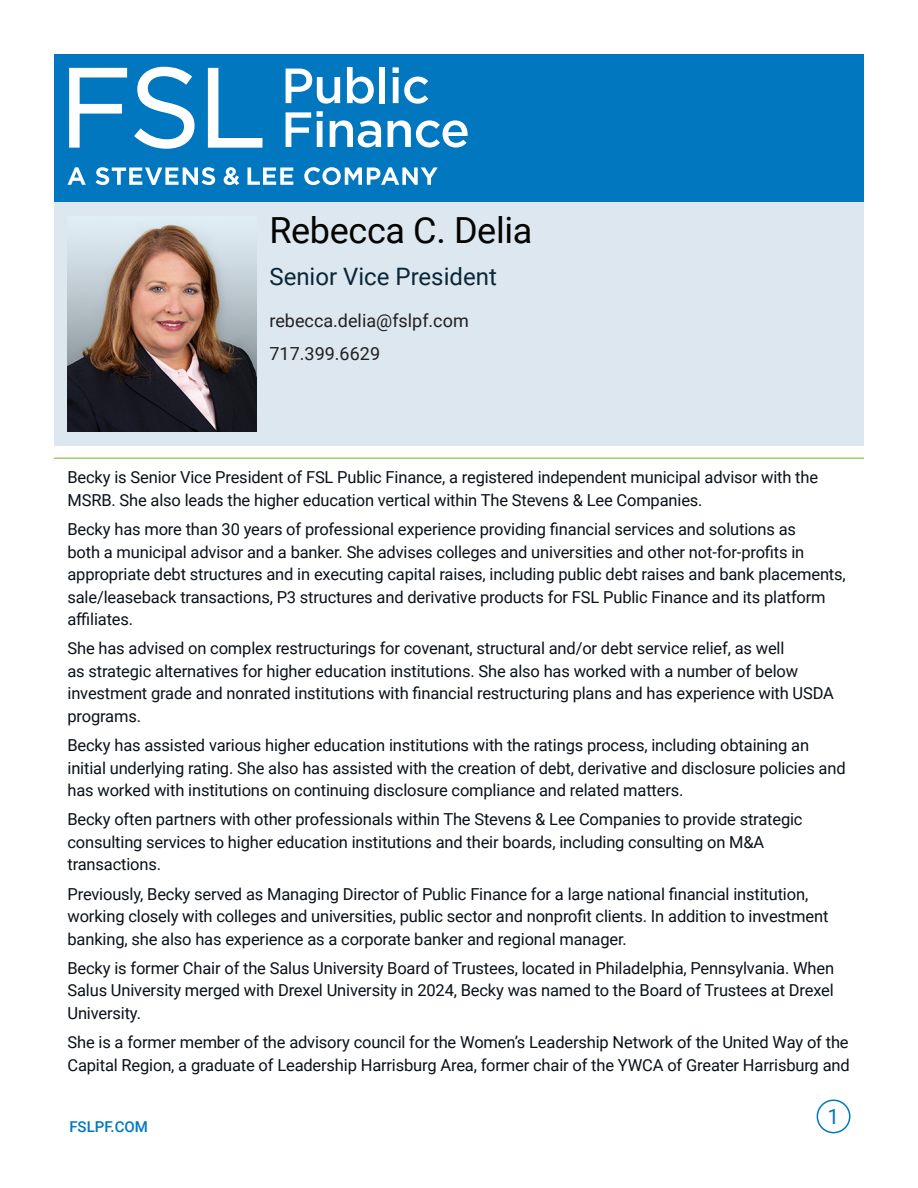
<style>
.page{position:relative;width:918px;height:1188px;background:#fff}
.page>*{position:absolute;margin:0;border:0;box-sizing:border-box;transform-origin:0 0}
.Atty_Name_Large{font:36px "Roboto";letter-spacing:-.01em;color:#040503}
.Atty_Title{font:24px "Roboto";color:#0a2639}
.t1{font:21px "Roboto";color:#0077bf}
.Atty_Info{font:18px "Roboto";color:#231f20}
.Main_Text{font:16.5px/22.5px "Roboto";letter-spacing:-.01em;color:#0b1119}
.t2{font:500 15px "Roboto";color:#0077bf}
</style>
<div class="page">
<div style="left:817px;top:1099px;width:34px;height:34px;border:2px solid #0077bf;border-radius:50%"></div>
<div style="left:54px;top:54px;width:810px;height:150px;background:#0077bf"></div>
<svg style="left:67px;top:167px;width:19px;height:18px"></svg>
<svg style="left:96px;top:167px;width:119px;height:18px"></svg>
<svg style="left:224px;top:167px;width:15px;height:18px"></svg>
<svg style="left:248px;top:168px;width:45px;height:17px"></svg>
<svg style="left:304px;top:167px;width:134px;height:18px"></svg>
<svg style="left:69px;top:68px;width:58px;height:80px"></svg>
<svg style="left:134px;top:67px;width:61px;height:82px"></svg>
<svg style="left:208px;top:68px;width:54px;height:80px"></svg>
<svg style="left:286px;top:69px;width:54px;height:35px"></svg>
<svg style="left:347px;top:67px;width:27px;height:37px"></svg>
<div style="left:380px;top:67px;width:5px;height:36px;background:#fff"></div>
<svg style="left:393px;top:67px;width:35px;height:37px"></svg>
<svg style="left:286px;top:112px;width:25px;height:35px"></svg>
<svg style="left:317px;top:111px;width:6px;height:36px"></svg>
<svg style="left:330px;top:120px;width:51px;height:27px"></svg>
<svg style="left:388px;top:120px;width:80px;height:28px"></svg>
<div style="left:54px;top:202px;width:810px;height:244px;background:#dce7ef"></div>
<hr style="left:54px;top:458px;width:810px;height:1px;background:#a2cf5f">
<img style="left:68px;top:224px;width:188px;height:208px">
<p class="Atty_Name_Large" style="left:269px;top:205px;width:264px">Rebecca C. Delia</p>
<p class="Atty_Title" style="left:269px;top:260px;width:229px">Senior Vice President</p>
<p class="Atty_Info" style="left:269px;top:308px;width:201px">rebecca.delia@fslpf.com</p>
<p class="Atty_Info" style="left:269px;top:341px;width:112px">717.399.6629</p>
<p class="Main_Text" style="left:68px;top:466px;width:752px">Becky is Senior Vice President of FSL Public Finance, a registered independent municipal advisor with the<br>MSRB. She also leads the higher education vertical within The Stevens &amp; Lee Companies.</p>
<p class="Main_Text" style="left:68px;top:517px;width:780px">Becky has more than 30 years of professional experience providing financial services and solutions as<br>both a municipal advisor and a banker. She advises colleges and universities and other not-for-profits in appropriate debt structures and in executing capital raises, including public debt raises and bank placements, sale/leaseback transactions, P3 structures and derivative products for FSL Public Finance and its platform affiliates.</p>
<p class="Main_Text" style="left:68px;top:637px;width:768px">She has advised on complex restructurings for covenant, structural and/or debt service relief, as well<br>as strategic alternatives for higher education institutions. She also has worked with a number of below investment grade and nonrated institutions with financial restructuring plans and has experience with USDA programs.</p>
<p class="Main_Text" style="left:68px;top:733px;width:780px">Becky has assisted various higher education institutions with the ratings process, including obtaining an initial underlying rating. She also has assisted with the creation of debt, derivative and disclosure policies and has worked with institutions on continuing disclosure compliance and related matters.</p>
<p class="Main_Text" style="left:68px;top:808px;width:737px">Becky often partners with other professionals within The Stevens &amp; Lee Companies to provide strategic consulting services to higher education institutions and their boards, including consulting on M&amp;A transactions.</p>
<p class="Main_Text" style="left:68px;top:882px;width:762px">Previously, Becky served as Managing Director of Public Finance for a large national financial institution, working closely with colleges and universities, public sector and nonprofit clients. In addition to investment banking, she also has experience as a corporate banker and regional manager.</p>
<p class="Main_Text" style="left:68px;top:956px;width:768px;text-align:justify">Becky is former Chair of the Salus University Board of Trustees, located in Philadelphia, Pennsylvania. When Salus University merged with Drexel University in 2024, Becky was named to the Board of Trustees at Drexel University.</p>
<p class="Main_Text" style="left:68px;top:1030px;width:784px">She is a former member of the advisory council for the Women’s Leadership Network of the United Way of the<br>Capital Region, a graduate of Leadership Harrisburg Area, former chair of the YWCA of Greater Harrisburg and</p>
<p class="t2" style="left:69px;top:1116px;width:80px">FSLPF.COM</p>
<p class="t1" style="left:828px;top:1102px;width:13px">1</p>
</div>
